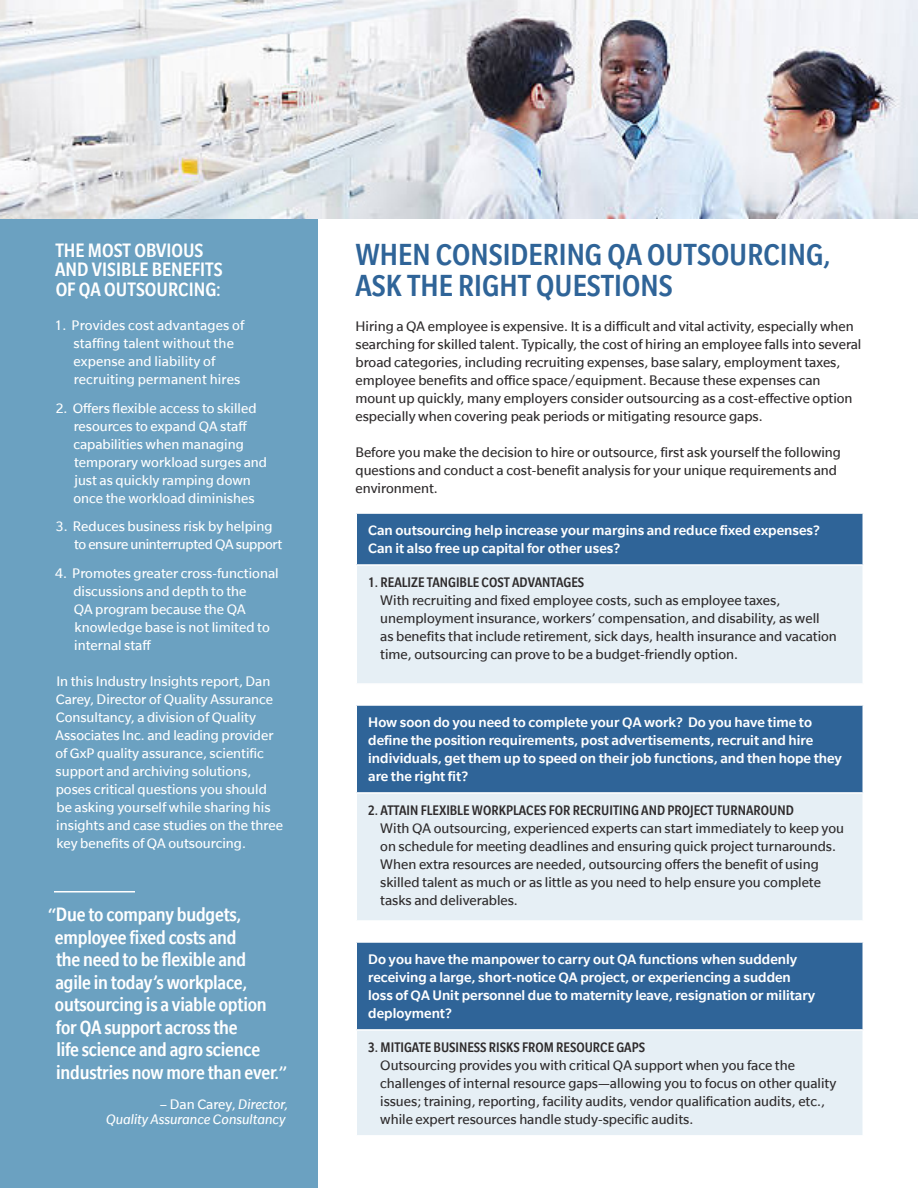
<style>
.page{position:relative;width:918px;height:1188px;background:#fff}
.page>*{position:absolute;margin:0;border:0;box-sizing:border-box;transform-origin:0 0}
.blue_hdr{font:500 condensed 33px/31.5px "Slate";color:#2f6498}
.text{font:500 condensed 21px/22.5px "Slate";letter-spacing:-.01em;color:#fff}
.text-2{font:15px/18px "Slate";color:#2e2b2c}
.text-3{font:15px/18px "Slate";color:#fff}
.text-4{font:500 15px/18px "Slate";color:#fff}
.text-5{font:500 condensed 15px "Slate";color:#2e2b2c}
.text-6{font:15px/18px "Slate";letter-spacing:-.02em;color:#fff}
.text-7{font:italic 15px/15px "Slate";color:#fff;text-align:right}
.s1{font-size:19.5px}
.s2{font-style:normal}
</style>
<div class="page">
<div style="left:0;top:0;width:318px;height:1188px;background:#6ba1c1"></div>
<div style="left:357px;top:514px;width:505px;height:50px;background:#2f6498"></div>
<svg style="left:357px;top:566px;width:505px;height:569px;background:#afc5d8"></svg>
<hr style="left:356px;top:683px;width:508px;height:2px;background:#fff">
<hr style="left:356px;top:704px;width:508px;height:2px;background:#fff">
<hr style="left:356px;top:792px;width:508px;height:2px;background:#fff">
<hr style="left:356px;top:920px;width:508px;height:2px;background:#fff">
<hr style="left:356px;top:941px;width:508px;height:2px;background:#fff">
<hr style="left:356px;top:1029px;width:508px;height:2px;background:#fff">
<img style="left:0;top:0;width:917px;height:219px">
<hr style="left:54px;top:891px;width:81px;height:1px;background:#fff">
<p class="text" style="left:55px;top:240px;width:169px;line-height:19.5px">THE MOST OBVIOUS<br>AND VISIBLE BENEFITS<br>OF QA OUTSOURCING:</p>
<p class="text-3" style="left:73px;top:317px;width:172px;text-indent:-19px">1. Provides cost advantages of staffing talent without the expense and liability of recruiting permanent hires</p>
<p class="text-3" style="left:73px;top:399px;width:195px;text-indent:-18px">2. Offers flexible access to skilled resources to expand QA staff capabilities when managing temporary workload surges and just as quickly ramping down once the workload diminishes</p>
<p class="text-6" style="left:74px;top:518px;width:210px;text-indent:-18px">3. Reduces business risk by helping to ensure uninterrupted QA support</p>
<p class="text-3" style="left:73px;top:564px;width:207px;text-indent:-18px">4. Promotes greater cross-functional discussions and depth to the<br>QA program because the QA knowledge base is not limited to internal staff</p>
<p class="text-3" style="left:55px;top:672px;width:229px">In this Industry Insights report, Dan Carey, Director of Quality Assurance Consultancy, a division of Quality Associates Inc. and leading provider of GxP quality assurance, scientific support and archiving solutions, poses critical questions you should be asking yourself while sharing his insights and case studies on the three key benefits of QA outsourcing.</p>
<p class="text" style="left:55px;top:903px;width:233px;text-indent:-7px"><span class="s1">“</span>Due to company budgets, employee fixed costs and<br>the need to be flexible and<br>agile in today’s workplace, outsourcing is a viable option for QA support across the<br>life science and agro science industries now more than ever.<span class="s1">”</span></p>
<p class="text-7" style="left:106px;top:1097px;width:184px"><span class="s2">– Dan Carey,</span> Director,<br>Quality Assurance Consultancy</p>
<p class="blue_hdr" style="left:356px;top:238px;width:477px">WHEN CONSIDERING QA OUTSOURCING,<br>ASK THE RIGHT QUESTIONS</p>
<p class="text-2" style="left:356px;top:317px;width:507px">Hiring a QA employee is expensive. It is a difficult and vital activity, especially when searching for skilled talent. Typically, the cost of hiring an employee falls into several broad categories, including recruiting expenses, base salary, employment taxes, employee benefits and office space/equipment. Because these expenses can mount up quickly, many employers consider outsourcing as a cost-effective option especially when covering peak periods or mitigating resource gaps.</p>
<p class="text-2" style="left:356px;top:443px;width:487px">Before you make the decision to hire or outsource, first ask yourself the following questions and conduct a cost-benefit analysis for your unique requirements and environment.</p>
<p class="text-4" style="left:368px;top:521px;width:453px">Can outsourcing help increase your margins and reduce fixed expenses?<br>Can it also free up capital for other uses?</p>
<p class="text-5" style="left:368px;top:574px;width:217px">1. REALIZE TANGIBLE COST ADVANTAGES</p>
<p class="text-2" style="left:380px;top:591px;width:458px">With recruiting and fixed employee costs, such as employee taxes, unemployment insurance, workers’ compensation, and disability, as well<br>as benefits that include retirement, sick days, health insurance and vacation time, outsourcing can prove to be a budget-friendly option.</p>
<p class="text-4" style="left:368px;top:713px;width:475px">How soon do you need to complete your QA work? Do you have time to define the position requirements, post advertisements, recruit and hire individuals, get them up to speed on their job functions, and then hope they are the right fit?</p>
<p class="text-5" style="left:368px;top:802px;width:427px">2. ATTAIN FLEXIBLE WORKPLACES FOR RECRUITING AND PROJECT TURNAROUND</p>
<p class="text-2" style="left:380px;top:819px;width:465px">With QA outsourcing, experienced experts can start immediately to keep you on schedule for meeting deadlines and ensuring quick project turnarounds.<br>When extra resources are needed, outsourcing offers the benefit of using skilled talent as much or as little as you need to help ensure you complete tasks and deliverables.</p>
<p class="text-4" style="left:368px;top:950px;width:449px">Do you have the manpower to carry out QA functions when suddenly receiving a large, short-notice QA project, or experiencing a sudden loss of QA Unit personnel due to maternity leave, resignation or military deployment?</p>
<p class="text-5" style="left:368px;top:1039px;width:278px">3. MITIGATE BUSINESS RISKS FROM RESOURCE GAPS</p>
<p class="text-2" style="left:380px;top:1056px;width:458px">Outsourcing provides you with critical QA support when you face the challenges of internal resource gaps—allowing you to focus on other quality issues; training, reporting, facility audits, vendor qualification audits, etc., while expert resources handle study-specific audits.</p>
</div>
